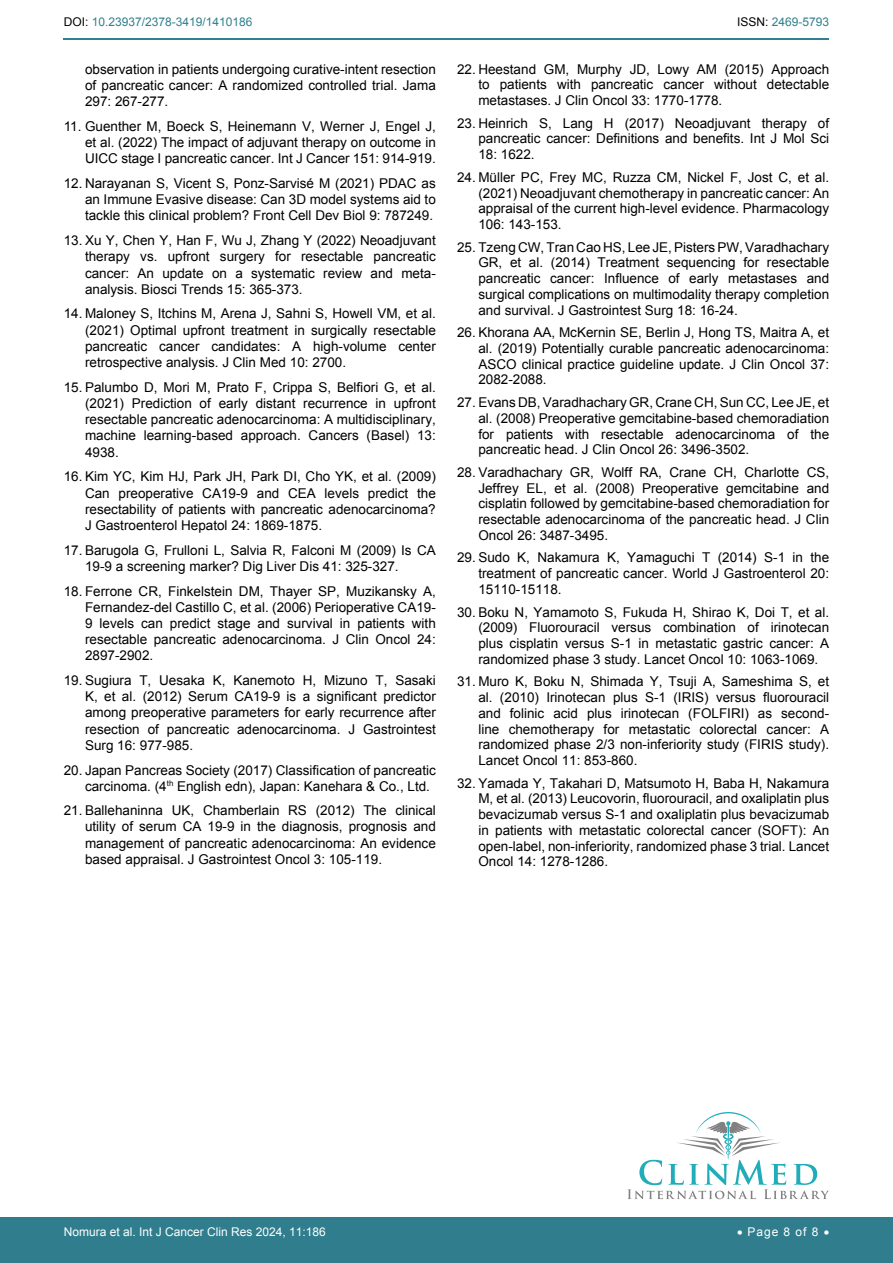
<style>
.page{position:relative;width:893px;height:1263px;background:#fff}
.page>*{position:absolute;margin:0;border:0;box-sizing:border-box;transform-origin:0 0}
.t1{font:13.5px/15.8px "Arial";color:#000;text-align:justify}
.t2{font:12px "Arial";color:#fff}
.t3{font:12px "Arial";color:#30808d}
.s1{color:#000}
</style>
<div class="page">
<div style="left:0;top:1217px;width:893px;height:46px;background:#307d8d"></div>
<hr style="left:64px;top:38px;width:765px;height:2px;background:#30808d">
<svg style="left:627px;top:1112px;width:202px;height:87px"></svg>
<p class="t3" style="left:64px;top:14px;width:190px"><span class="s1">DOI:</span> 10.23937/2378-3419/1410186</p>
<p class="t3" style="left:737px;top:14px;width:94px"><span class="s1">ISSN:</span> 2469-5793</p>
<p class="t1" style="left:85px;top:61px;width:352px;line-height:16.2px">observation in patients undergoing curative-intent resection of pancreatic cancer: A randomized controlled trial. Jama 297: 267-277.</p>
<p class="t1" style="left:85px;top:118px;width:352px;line-height:16.2px;text-indent:-21px">11. Guenther M, Boeck S, Heinemann V, Werner J, Engel J, et al. (2022) The impact of adjuvant therapy on outcome in UICC stage I pancreatic cancer. Int J Cancer 151: 914-919.</p>
<p class="t1" style="left:85px;top:175px;width:352px;line-height:16.2px;text-indent:-21px">12. Narayanan S, Vicent S, Ponz-Sarvisé M (2021) PDAC as an Immune Evasive disease: Can 3D model systems aid to tackle this clinical problem? Front Cell Dev Biol 9: 787249.</p>
<p class="t1" style="left:85px;top:232px;width:352px;line-height:16.2px;text-indent:-21px">13. Xu Y, Chen Y, Han F, Wu J, Zhang Y (2022) Neoadjuvant therapy vs. upfront surgery for resectable pancreatic cancer: An update on a systematic review and meta&shy;analysis. Biosci Trends 15: 365-373.</p>
<p class="t1" style="left:85px;top:306px;width:352px;line-height:16.2px;text-indent:-21px">14. Maloney S, Itchins M, Arena J, Sahni S, Howell VM, et al. (2021) Optimal upfront treatment in surgically resectable pancreatic cancer candidates: A high-volume center retrospective analysis. J Clin Med 10: 2700.</p>
<p class="t1" style="left:85px;top:379px;width:352px;line-height:16.2px;text-indent:-21px">15. Palumbo D, Mori M, Prato F, Crippa S, Belfiori G, et al. (2021) Prediction of early distant recurrence in upfront resectable pancreatic adenocarcinoma: A multidisciplinary, machine learning-based approach. Cancers (Basel) 13:<br>4938.</p>
<p class="t1" style="left:85px;top:469px;width:352px;line-height:16.2px;text-indent:-21px">16. Kim YC, Kim HJ, Park JH, Park DI, Cho YK, et al. (2009)<br>Can preoperative CA19-9 and CEA levels predict the resectability of patients with pancreatic adenocarcinoma?<br>J Gastroenterol Hepatol 24: 1869-1875.</p>
<p class="t1" style="left:85px;top:542px;width:352px;line-height:16.2px;text-indent:-21px">17. Barugola G, Frulloni L, Salvia R, Falconi M (2009) Is CA<br>19-9 a screening marker? Dig Liver Dis 41: 325-327.</p>
<p class="t1" style="left:85px;top:583px;width:352px;line-height:16.2px;text-indent:-21px">18. Ferrone CR, Finkelstein DM, Thayer SP, Muzikansky A, Fernandez-del Castillo C, et al. (2006) Perioperative CA19- 9 levels can predict stage and survival in patients with resectable pancreatic adenocarcinoma. J Clin Oncol 24:<br>2897-2902.</p>
<p class="t1" style="left:85px;top:672px;width:352px;line-height:16.2px;text-indent:-21px">19. Sugiura T, Uesaka K, Kanemoto H, Mizuno T, Sasaki K, et al. (2012) Serum CA19-9 is a significant predictor among preoperative parameters for early recurrence after resection of pancreatic adenocarcinoma. J Gastrointest Surg 16: 977-985.</p>
<p class="t1" style="left:85px;top:762px;width:352px;text-indent:-21px">20. Japan Pancreas Society (2017) Classification of pancreatic carcinoma. (4<sup>th</sup> English edn), Japan: Kanehara &amp; Co., Ltd.</p>
<p class="t1" style="left:85px;top:802px;width:352px;line-height:16.2px;text-indent:-21px">21. Ballehaninna UK, Chamberlain RS (2012) The clinical utility of serum CA 19-9 in the diagnosis, prognosis and management of pancreatic adenocarcinoma: An evidence based appraisal. J Gastrointest Oncol 3: 105-119.</p>
<p class="t1" style="left:478px;top:61px;width:352px;text-indent:-21px">22. Heestand GM, Murphy JD, Lowy AM (2015) Approach to patients with pancreatic cancer without detectable metastases. J Clin Oncol 33: 1770-1778.</p>
<p class="t1" style="left:478px;top:115px;width:352px;text-indent:-21px">23. Heinrich S, Lang H (2017) Neoadjuvant therapy of pancreatic cancer: Definitions and benefits. Int J Mol Sci 18: 1622.</p>
<p class="t1" style="left:478px;top:169px;width:352px;text-indent:-21px">24. Müller PC, Frey MC, Ruzza CM, Nickel F, Jost C, et al. (2021) Neoadjuvant chemotherapy in pancreatic cancer: An appraisal of the current high-level evidence. Pharmacology 106: 143-153.</p>
<p class="t1" style="left:478px;top:239px;width:352px;text-indent:-21px">25. Tzeng CW, Tran Cao HS, Lee JE, Pisters PW, Varadhachary GR, et al. (2014) Treatment sequencing for resectable pancreatic cancer: Influence of early metastases and surgical complications on multimodality therapy completion and survival. J Gastrointest Surg 18: 16-24.</p>
<p class="t1" style="left:478px;top:325px;width:352px;text-indent:-21px">26. Khorana AA, McKernin SE, Berlin J, Hong TS, Maitra A, et al. (2019) Potentially curable pancreatic adenocarcinoma:<br>ASCO clinical practice guideline update. J Clin Oncol 37:<br>2082-2088.</p>
<p class="t1" style="left:478px;top:394px;width:352px;text-indent:-21px">27. Evans DB, Varadhachary GR, Crane CH, Sun CC, Lee JE, et al. (2008) Preoperative gemcitabine-based chemoradiation for patients with resectable adenocarcinoma of the pancreatic head. J Clin Oncol 26: 3496-3502.</p>
<p class="t1" style="left:478px;top:464px;width:352px;text-indent:-21px">28. Varadhachary GR, Wolff RA, Crane CH, Charlotte CS, Jeffrey EL, et al. (2008) Preoperative gemcitabine and cisplatin followed by gemcitabine-based chemoradiation for resectable adenocarcinoma of the pancreatic head. J Clin Oncol 26: 3487-3495.</p>
<p class="t1" style="left:478px;top:550px;width:352px;text-indent:-21px">29. Sudo K, Nakamura K, Yamaguchi T (2014) S-1 in the treatment of pancreatic cancer. World J Gastroenterol 20:<br>15110-15118.</p>
<p class="t1" style="left:478px;top:604px;width:352px;text-indent:-21px">30. Boku N, Yamamoto S, Fukuda H, Shirao K, Doi T, et al. (2009) Fluorouracil versus combination of irinotecan plus cisplatin versus S-1 in metastatic gastric cancer: A randomized phase 3 study. Lancet Oncol 10: 1063-1069.</p>
<p class="t1" style="left:478px;top:674px;width:352px;text-indent:-21px">31. Muro K, Boku N, Shimada Y, Tsuji A, Sameshima S, et al. (2010) Irinotecan plus S-1 (IRIS) versus fluorouracil and folinic acid plus irinotecan (FOLFIRI) as second&shy;line chemotherapy for metastatic colorectal cancer: A randomized phase 2/3 non-inferiority study (FIRIS study).<br>Lancet Oncol 11: 853-860.</p>
<p class="t1" style="left:478px;top:775px;width:352px;text-indent:-21px">32. Yamada Y, Takahari D, Matsumoto H, Baba H, Nakamura M, et al. (2013) Leucovorin, fluorouracil, and oxaliplatin plus bevacizumab versus S-1 and oxaliplatin plus bevacizumab in patients with metastatic colorectal cancer (SOFT): An open-label, non-inferiority, randomized phase 3 trial. Lancet Oncol 14: 1278-1286.</p>
<p class="t2" style="left:64px;top:1223px;width:264px">Nomura et al. Int J Cancer Clin Res 2024, 11:186</p>
<p class="t2" style="left:737px;top:1223px;width:94px">• Page 8 of 8 •</p>
</div>
